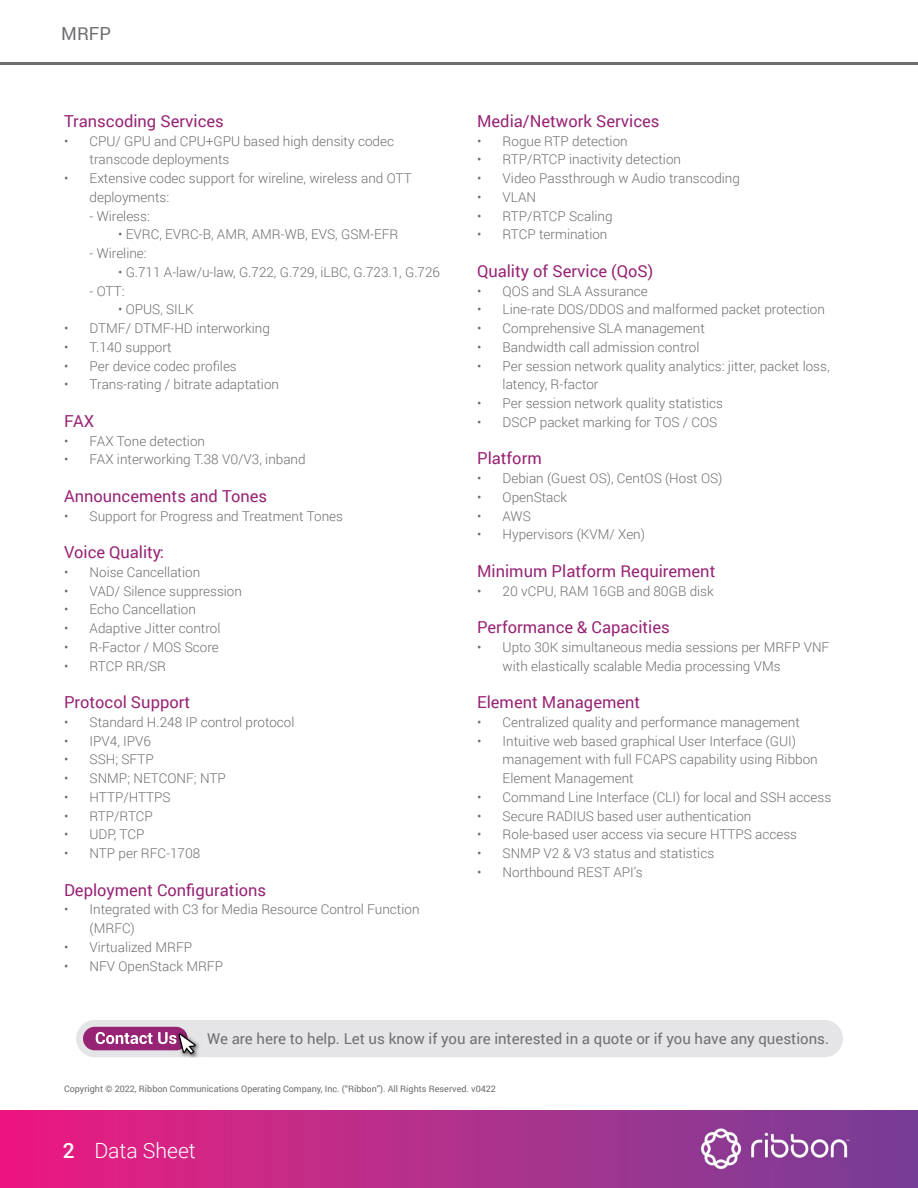
<style>
.page{position:relative;width:918px;height:1188px;background:#fff}
.page>*{position:absolute;margin:0;border:0;box-sizing:border-box;transform-origin:0 0}
.t1{font:300 21px "Roboto";color:#fff}
.t2{font:18px "Roboto";color:#6d6e71}
.t3{font:16.5px "Roboto";color:#972375}
.t4{font:15px "Roboto";color:#6f7073}
.t5{font:300 13.5px/18.8px "Roboto";color:#6d6e71}
.t6{font:9px "Roboto";color:#6d6e71}
.s1{font-weight:500}
</style>
<div class="page">
<img style="left:0;top:1110px;width:918px;height:78px">
<hr style="left:0;top:63px;width:918px;height:2px;background:#6d6e71">
<div style="left:76px;top:1020px;width:767px;height:37px;background:#e5e4e6;border-radius:19px"></div>
<div style="left:83px;top:1027px;width:105px;height:23px;background:#972375;border-radius:12px"></div>
<img style="left:181px;top:1042px;width:19px;height:16px">
<svg style="left:96px;top:1032px;width:100px;height:23px"></svg>
<h2 class="t2" style="left:61px;top:21px;width:51px">MRFP</h2>
<p class="t3" style="left:64px;top:110px;width:161px">Transcoding Services</p>
<p class="t5" style="left:90px;top:131px;width:306px;text-indent:-26px">• CPU/ GPU and CPU+GPU based high density codec transcode deployments</p>
<p class="t5" style="left:90px;top:169px;width:324px;text-indent:-26px">• Extensive codec support for wireline, wireless and OTT deployments:</p>
<p class="t5" style="left:90px;top:206px;width:62px">- Wireless:</p>
<p class="t5" style="left:118px;top:225px;width:282px">• EVRC, EVRC-B, AMR, AMR-WB, EVS, GSM-EFR</p>
<p class="t5" style="left:90px;top:244px;width:59px">- Wireline:</p>
<p class="t5" style="left:118px;top:262px;width:323px">• G.711 A-law/u-law, G.722, G.729, iLBC, G.723.1, G.726</p>
<p class="t5" style="left:90px;top:281px;width:37px">- OTT:</p>
<p class="t5" style="left:118px;top:300px;width:77px">• OPUS, SILK</p>
<p class="t5" style="left:64px;top:319px;width:207px">• DTMF/ DTMF-HD interworking</p>
<p class="t5" style="left:64px;top:337px;width:109px">• T.140 support</p>
<p class="t5" style="left:64px;top:356px;width:174px">• Per device codec profiles</p>
<p class="t5" style="left:64px;top:375px;width:216px">• Trans-rating / bitrate adaptation</p>
<p class="t3" style="left:64px;top:410px;width:32px">FAX</p>
<p class="t5" style="left:64px;top:431px;width:142px">• FAX Tone detection</p>
<p class="t5" style="left:64px;top:450px;width:243px">• FAX interworking T.38 V0/V3, inband</p>
<p class="t3" style="left:64px;top:485px;width:205px">Announcements and Tones</p>
<p class="t5" style="left:64px;top:506px;width:281px">• Support for Progress and Treatment Tones</p>
<p class="t3" style="left:64px;top:541px;width:102px">Voice Quality:</p>
<p class="t5" style="left:64px;top:562px;width:138px">• Noise Cancellation</p>
<p class="t5" style="left:64px;top:581px;width:179px">• VAD/ Silence suppression</p>
<p class="t5" style="left:64px;top:600px;width:133px">• Echo Cancellation</p>
<p class="t5" style="left:64px;top:619px;width:158px">• Adaptive Jitter control</p>
<p class="t5" style="left:64px;top:637px;width:156px">• R-Factor / MOS Score</p>
<p class="t5" style="left:64px;top:656px;width:104px">• RTCP RR/SR</p>
<p class="t3" style="left:64px;top:691px;width:128px">Protocol Support</p>
<p class="t5" style="left:64px;top:712px;width:232px">• Standard H.248 IP control protocol</p>
<p class="t5" style="left:64px;top:731px;width:89px">• IPV4, IPV6</p>
<p class="t5" style="left:64px;top:750px;width:91px">• SSH; SFTP</p>
<p class="t5" style="left:64px;top:769px;width:163px">• SNMP; NETCONF; NTP</p>
<p class="t5" style="left:64px;top:787px;width:108px">• HTTP/HTTPS</p>
<p class="t5" style="left:64px;top:806px;width:90px">• RTP/RTCP</p>
<p class="t5" style="left:64px;top:825px;width:82px">• UDP, TCP</p>
<p class="t5" style="left:64px;top:844px;width:138px">• NTP per RFC-1708</p>
<p class="t3" style="left:64px;top:878px;width:204px">Deployment Configurations</p>
<p class="t5" style="left:90px;top:900px;width:331px;text-indent:-26px">• Integrated with C3 for Media Resource Control Function (MRFC)</p>
<p class="t5" style="left:64px;top:937px;width:130px">• Virtualized MRFP</p>
<p class="t5" style="left:64px;top:956px;width:161px">• NFV OpenStack MRFP</p>
<p class="t3" style="left:477px;top:110px;width:184px">Media/Network Services</p>
<p class="t5" style="left:477px;top:131px;width:152px">• Rogue RTP detection</p>
<p class="t5" style="left:477px;top:150px;width:205px">• RTP/RTCP inactivity detection</p>
<p class="t5" style="left:477px;top:169px;width:264px">• Video Passthrough w Audio transcoding</p>
<p class="t5" style="left:477px;top:187px;width:61px">• VLAN</p>
<p class="t5" style="left:477px;top:206px;width:137px">• RTP/RTCP Scaling</p>
<p class="t5" style="left:477px;top:225px;width:132px">• RTCP termination</p>
<p class="t3" style="left:477px;top:260px;width:178px">Quality of Service (QoS)</p>
<p class="t5" style="left:477px;top:281px;width:172px">• QOS and SLA Assurance</p>
<p class="t5" style="left:477px;top:300px;width:349px">• Line-rate DOS/DDOS and malformed packet protection</p>
<p class="t5" style="left:477px;top:319px;width:229px">• Comprehensive SLA management</p>
<p class="t5" style="left:477px;top:337px;width:224px">• Bandwidth call admission control</p>
<p class="t5" style="left:503px;top:356px;width:329px;text-indent:-26px">• Per session network quality analytics: jitter, packet loss, latency, R-factor</p>
<p class="t5" style="left:477px;top:394px;width:247px">• Per session network quality statistics</p>
<p class="t5" style="left:477px;top:412px;width:242px">• DSCP packet marking for TOS / COS</p>
<p class="t3" style="left:477px;top:447px;width:66px">Platform</p>
<p class="t5" style="left:477px;top:469px;width:247px">• Debian (Guest OS), CentOS (Host OS)</p>
<p class="t5" style="left:477px;top:487px;width:92px">• OpenStack</p>
<p class="t5" style="left:477px;top:506px;width:55px">• AWS</p>
<p class="t5" style="left:477px;top:525px;width:170px">• Hypervisors (KVM/ Xen)</p>
<p class="t3" style="left:477px;top:560px;width:240px">Minimum Platform Requirement</p>
<p class="t5" style="left:477px;top:581px;width:238px">• 20 vCPU, RAM 16GB and 80GB disk</p>
<p class="t3" style="left:477px;top:616px;width:194px">Performance &amp; Capacities</p>
<p class="t5" style="left:503px;top:637px;width:328px;text-indent:-26px">• Upto 30K simultaneous media sessions per MRFP VNF with elastically scalable Media processing VMs</p>
<p class="t3" style="left:477px;top:691px;width:165px">Element Management</p>
<p class="t5" style="left:477px;top:712px;width:324px">• Centralized quality and performance management</p>
<p class="t5" style="left:503px;top:731px;width:317px;text-indent:-26px">• Intuitive web based graphical User Interface (GUI) management with full FCAPS capability using Ribbon<br>Element Management</p>
<p class="t5" style="left:477px;top:787px;width:356px">• Command Line Interface (CLI) for local and SSH access</p>
<p class="t5" style="left:477px;top:806px;width:276px">• Secure RADIUS based user authentication</p>
<p class="t5" style="left:477px;top:825px;width:322px">• Role-based user access via secure HTTPS access</p>
<p class="t5" style="left:477px;top:844px;width:239px">• SNMP V2 &amp; V3 status and statistics</p>
<p class="t5" style="left:477px;top:862px;width:167px">• Northbound REST API’s</p>
<p class="t4" style="left:207px;top:1028px;width:624px">We are here to help. Let us know if you are interested in a quote or if you have any questions.</p>
<p class="t6" style="left:64px;top:1082px;width:433px">Copyright ©️ 2022, Ribbon Communications Operating Company, Inc. (“Ribbon”). All Rights Reserved. v0422</p>
<h1 class="t1" style="left:63px;top:1136px;width:134px"><span class="s1">2</span> Data Sheet</h1>
</div>
